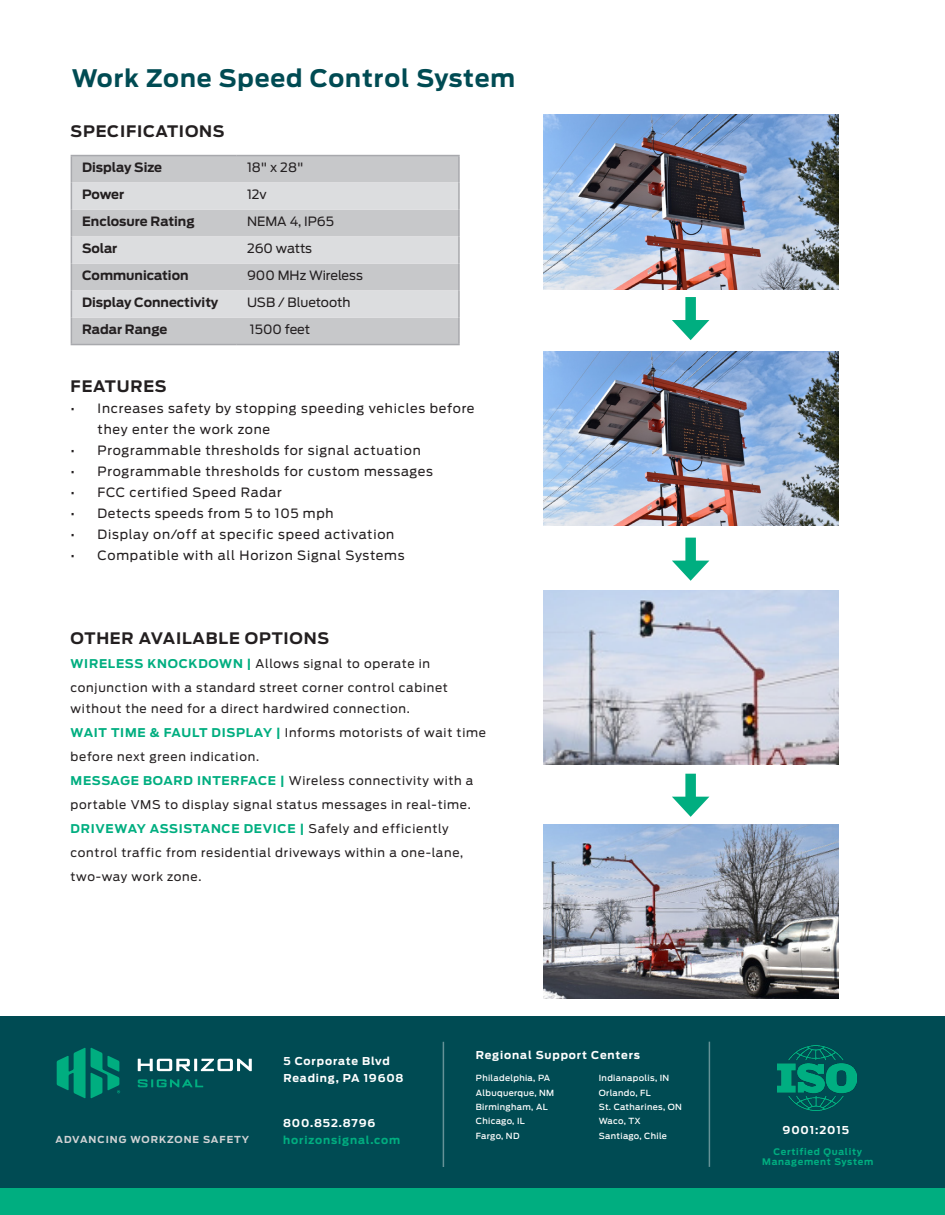
<style>
.page{position:relative;width:945px;height:1215px;background:#fff}
.page>*{position:absolute;margin:0;border:0;box-sizing:border-box;transform-origin:0 0}
.Whitman_white{font:700 24px "Antenna";letter-spacing:.04em;color:#004b53}
.Whitman{font:700 15.75px "Antenna";letter-spacing:.05em;color:#231f20}
.Whitman-2{font:12.75px/21px "Antenna";letter-spacing:.055em;color:#231f20}
.t1{font:700 12.75px "Antenna";color:#231f20}
.Whitman-3{font:12.75px "Antenna";color:#231f20}
.Whitman-4{font:12.75px "Antenna";letter-spacing:-.01em;color:#231f20}
.Whitman-5{font:12px/24px "Antenna";letter-spacing:.06em;color:#231f20}
.Whitman_white-2{font:700 10.8px "Antenna";letter-spacing:.08em;color:#fff}
.Whitman_white-3{font:700 10.8px "Antenna";letter-spacing:.08em;color:#00ae80}
.Whitman_white-4{font:700 9.6px "Antenna";letter-spacing:.1em;color:#d1d2d4}
.Whitman_white-5{font:700 9px/10.5px "Antenna";letter-spacing:.08em;color:#00ae80;text-align:center}
.Whitman_white-6{font:500 8.4px/14.4px "Antenna";letter-spacing:.04em;color:#fff}
.s1{font-weight:700;color:#00ae80}
</style>
<div class="page">
<div style="left:72px;top:156px;width:386px;height:188px;background:#c7c8ca"></div>
<svg style="left:72px;top:183px;width:386px;height:135px;background:#d4d4d6"></svg>
<hr style="left:71px;top:155px;width:165px;height:1px;background:#a8a9ad">
<hr style="left:236px;top:155px;width:224px;height:1px;background:#a8a9ad">
<hr style="left:458px;top:156px;width:2px;height:27px;background:#a8a9ad">
<hr style="left:458px;top:183px;width:2px;height:27px;background:#a8a9ad">
<hr style="left:458px;top:210px;width:2px;height:27px;background:#a8a9ad">
<hr style="left:458px;top:237px;width:2px;height:27px;background:#a8a9ad">
<hr style="left:458px;top:264px;width:2px;height:27px;background:#a8a9ad">
<hr style="left:458px;top:291px;width:2px;height:27px;background:#a8a9ad">
<svg style="left:71px;top:156px;width:1px;height:188px"></svg>
<hr style="left:458px;top:318px;width:2px;height:26px;background:#a8a9ad">
<hr style="left:71px;top:344px;width:165px;height:1px;background:#a8a9ad">
<hr style="left:236px;top:344px;width:224px;height:1px;background:#a8a9ad">
<div style="left:0;top:1016px;width:945px;height:172px;background:#004b53"></div>
<div style="left:0;top:1188px;width:945px;height:27px;background:#00ae80"></div>
<svg style="left:138px;top:1059px;width:114px;height:12px"></svg>
<svg style="left:138px;top:1079px;width:65px;height:8px"></svg>
<svg style="left:57px;top:1048px;width:63px;height:50px"></svg>
<hr style="left:443px;top:1042px;width:1px;height:125px;background:#fff">
<hr style="left:709px;top:1042px;width:1px;height:125px;background:#fff">
<img style="left:777px;top:1046px;width:79px;height:65px">
<img style="left:543px;top:351px;width:295px;height:174px">
<img style="left:543px;top:115px;width:295px;height:174px">
<img style="left:543px;top:824px;width:295px;height:174px">
<div style="left:685px;top:538px;width:11px;height:31px;background:#00ae80"></div>
<svg style="left:672px;top:561px;width:37px;height:20px"></svg>
<div style="left:685px;top:297px;width:11px;height:31px;background:#00ae80"></div>
<svg style="left:672px;top:320px;width:37px;height:20px"></svg>
<img style="left:543px;top:590px;width:295px;height:174px">
<div style="left:685px;top:774px;width:11px;height:31px;background:#00ae80"></div>
<svg style="left:672px;top:797px;width:37px;height:20px"></svg>
<p class="Whitman_white" style="left:72px;top:64px;width:445px">Work Zone Speed Control System</p>
<p class="Whitman" style="left:71px;top:122px;width:156px">SPECIFICATIONS</p>
<p class="t1" style="left:82px;top:160px;width:81px">Display Size</p>
<p class="Whitman-2" style="left:247px;top:157px;width:58px">18" x 28"</p>
<p class="t1" style="left:82px;top:187px;width:44px">Power</p>
<p class="Whitman-2" style="left:247px;top:184px;width:21px">12v</p>
<p class="t1" style="left:82px;top:214px;width:114px">Enclosure Rating</p>
<p class="Whitman-3" style="left:247px;top:214px;width:88px">NEMA 4, IP65</p>
<p class="t1" style="left:82px;top:241px;width:37px">Solar</p>
<p class="Whitman-4" style="left:247px;top:241px;width:67px">260 watts</p>
<p class="t1" style="left:82px;top:268px;width:108px">Communication</p>
<p class="Whitman-3" style="left:247px;top:268px;width:117px">900 MHz Wireless</p>
<p class="t1" style="left:82px;top:295px;width:138px">Display Connectivity</p>
<p class="Whitman-3" style="left:247px;top:295px;width:105px">USB / Bluetooth</p>
<p class="t1" style="left:82px;top:322px;width:87px">Radar Range</p>
<p class="Whitman-3" style="left:250px;top:322px;width:62px">1500 feet</p>
<p class="Whitman" style="left:71px;top:377px;width:97px">FEATURES</p>
<p class="Whitman-2" style="left:98px;top:398px;width:379px;text-indent:-27px">• Increases safety by stopping speeding vehicles before they enter the work zone</p>
<p class="Whitman-2" style="left:71px;top:440px;width:352px">• Programmable thresholds for signal actuation</p>
<p class="Whitman-2" style="left:71px;top:461px;width:364px">• Programmable thresholds for custom messages</p>
<p class="Whitman-2" style="left:71px;top:482px;width:213px">• FCC certified Speed Radar</p>
<p class="Whitman-2" style="left:71px;top:503px;width:264px">• Detects speeds from 5 to 105 mph</p>
<p class="Whitman-2" style="left:71px;top:524px;width:325px">• Display on/off at specific speed activation</p>
<p class="Whitman-2" style="left:71px;top:545px;width:336px">• Compatible with all Horizon Signal Systems</p>
<p class="Whitman" style="left:71px;top:629px;width:260px">OTHER AVAILABLE OPTIONS</p>
<p class="Whitman-5" style="left:71px;top:652px;width:379px"><span class="s1">WIRELESS KNOCKDOWN |</span> Allows signal to operate in conjunction with a standard street corner control cabinet</p>
<p class="Whitman-5" style="left:71px;top:697px;width:341px">without the need for a direct hardwired connection.</p>
<p class="Whitman-5" style="left:71px;top:721px;width:417px"><span class="s1">WAIT TIME &amp; FAULT DISPLAY |</span> Informs motorists of wait time before next green indication.</p>
<p class="Whitman-5" style="left:71px;top:769px;width:404px"><span class="s1">MESSAGE BOARD INTERFACE |</span> Wireless connectivity with a portable VMS to display signal status messages in real-time.</p>
<p class="Whitman-5" style="left:71px;top:817px;width:394px"><span class="s1">DRIVEWAY ASSISTANCE DEVICE |</span> Safely and efficiently control traffic from residential driveways within a one-lane, two-way work zone.</p>
<p class="Whitman_white-4" style="left:56px;top:1134px;width:195px">ADVANCING WORKZONE SAFETY</p>
<p class="Whitman_white-2" style="left:476px;top:1049px;width:166px">Regional Support Centers</p>
<p class="Whitman_white-2" style="left:284px;top:1054px;width:108px">5 Corporate Blvd</p>
<p class="Whitman_white-2" style="left:284px;top:1071px;width:122px">Reading, PA 19608</p>
<p class="Whitman_white-6" style="left:476px;top:1071px;width:76px">Philadelphia, PA</p>
<p class="Whitman_white-6" style="left:476px;top:1085px;width:80px">Albuquerque, NM<br>Birmingham, AL</p>
<p class="Whitman_white-6" style="left:476px;top:1114px;width:51px">Chicago, IL</p>
<p class="Whitman_white-6" style="left:476px;top:1129px;width:45px">Fargo, ND</p>
<p class="Whitman_white-6" style="left:599px;top:1071px;width:72px">Indianapolis, IN</p>
<p class="Whitman_white-6" style="left:599px;top:1085px;width:54px">Orlando, FL</p>
<p class="Whitman_white-6" style="left:599px;top:1100px;width:85px">St. Catharines, ON</p>
<p class="Whitman_white-6" style="left:599px;top:1114px;width:44px">Waco, TX</p>
<p class="Whitman_white-6" style="left:599px;top:1129px;width:70px">Santiago, Chile</p>
<p class="Whitman_white-2" style="left:283px;top:1117px;width:94px">800.852.8796</p>
<p class="Whitman_white-3" style="left:283px;top:1133px;width:119px">horizonsignal.com</p>
<p class="Whitman_white-2" style="left:783px;top:1123px;width:68px">9001:2015</p>
<p class="Whitman_white-5" style="left:762px;top:1146px;width:113px">Certified Quality<br>Management System</p>
</div>
